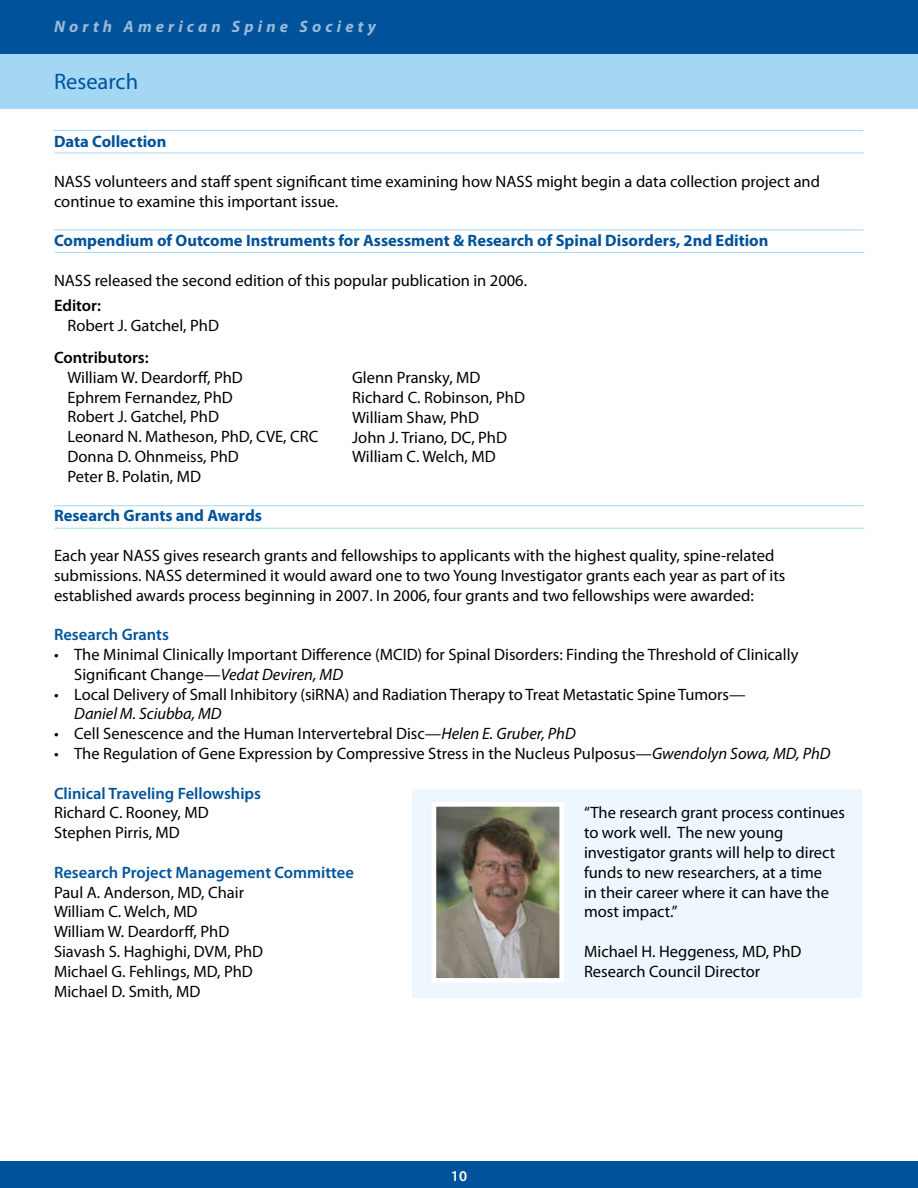
<style>
.page{position:relative;width:918px;height:1188px;background:#fff}
.page>*{position:absolute;margin:0;border:0;box-sizing:border-box;transform-origin:0 0}
.t1{font:22.5px "Myriad Pro";color:#00539b}
.t2{font:16.5px/19.8px "Myriad Pro";color:#000}
.t3{font:700 16.5px "Myriad Pro";color:#00539b}
.t4{font:600 16.5px "Myriad Pro";color:#00539b}
.t5{font:italic 700 16.5px "Myriad Pro";letter-spacing:.25em;color:#99bad7}
.t6{font:600 16.5px "Myriad Pro";color:#000}
.t7{font:italic 16.5px "Myriad Pro";letter-spacing:-.005em;color:#000}
.t8{font:600 15px "Myriad Pro";color:#fff}
.s1{font-style:italic}
</style>
<div class="page">
<div style="left:0;top:0;width:918px;height:90px;background:#00539b"></div>
<div style="left:0;top:1162px;width:918px;height:26px;background:#00539b"></div>
<div style="left:0;top:54px;width:918px;height:54px;background:#a4d7f4"></div>
<hr style="left:55px;top:528px;width:809px;height:1px;background:#a4d7f4">
<hr style="left:54px;top:505px;width:809px;height:1px;background:#a4d7f4">
<div style="left:412px;top:789px;width:450px;height:209px;background:#edf7fd"></div>
<img style="left:432px;top:802px;width:132px;height:180px">
<hr style="left:55px;top:153px;width:809px;height:1px;background:#a4d7f4">
<hr style="left:54px;top:130px;width:809px;height:1px;background:#a4d7f4">
<hr style="left:55px;top:252px;width:809px;height:1px;background:#a4d7f4">
<hr style="left:54px;top:230px;width:809px;height:1px;background:#a4d7f4">
<p class="t5" style="left:54px;top:16px;width:323px">North American Spine Society</p>
<h1 class="t1" style="left:54px;top:67px;width:86px">Research</h1>
<p class="t3" style="left:54px;top:131px;width:114px">Data Collection</p>
<p class="t2" style="left:54px;top:171px;width:768px">NASS volunteers and staff spent significant time examining how NASS might begin a data collection project and continue to examine this important issue.</p>
<p class="t3" style="left:54px;top:230px;width:716px">Compendium of Outcome Instruments for Assessment &amp; Research of Spinal Disorders, 2nd Edition</p>
<p class="t2" style="left:54px;top:270px;width:475px">NASS released the second edition of this popular publication in 2006.</p>
<p class="t6" style="left:54px;top:295px;width:49px">Editor:</p>
<p class="t2" style="left:67px;top:316px;width:153px">Robert J. Gatchel, PhD</p>
<p class="t6" style="left:54px;top:347px;width:96px">Contributors:</p>
<p class="t2" style="left:67px;top:367px;width:252px">William W. Deardorff, PhD<br>Ephrem Fernandez, PhD<br>Robert J. Gatchel, PhD<br>Leonard N. Matheson, PhD, CVE, CRC<br>Donna D. Ohnmeiss, PhD<br>Peter B. Polatin, MD</p>
<p class="t3" style="left:54px;top:505px;width:209px">Research Grants and Awards</p>
<p class="t2" style="left:54px;top:545px;width:733px">Each year NASS gives research grants and fellowships to applicants with the highest quality, spine-related submissions. NASS determined it would award one to two Young Investigator grants each year as part of its established awards process beginning in 2007. In 2006, four grants and two fellowships were awarded:</p>
<p class="t4" style="left:54px;top:624px;width:116px">Research Grants</p>
<p class="t2" style="left:74px;top:644px;width:726px;text-indent:-20px">• The Minimal Clinically Important Difference (MCID) for Spinal Disorders: Finding the Threshold of Clinically<br>Significant Change—<span class="s1">Vedat Deviren, MD</span></p>
<p class="t2" style="left:54px;top:684px;width:693px">• Local Delivery of Small Inhibitory (siRNA) and Radiation Therapy to Treat Metastatic Spine Tumors—</p>
<p class="t7" style="left:74px;top:704px;width:149px">Daniel M. Sciubba, MD</p>
<p class="t2" style="left:54px;top:724px;width:523px">• Cell Senescence and the Human Intervertebral Disc—<span class="s1">Helen E. Gruber, PhD</span></p>
<p class="t2" style="left:54px;top:743px;width:778px">• The Regulation of Gene Expression by Compressive Stress in the Nucleus Pulposus—<span class="s1">Gwendolyn Sowa, MD, PhD</span></p>
<p class="t4" style="left:54px;top:783px;width:209px">Clinical Traveling Fellowships</p>
<p class="t2" style="left:54px;top:803px;width:156px">Richard C. Rooney, MD<br>Stephen Pirris, MD</p>
<p class="t4" style="left:54px;top:862px;width:302px">Research Project Management Committee</p>
<p class="t2" style="left:54px;top:882px;width:211px">Paul A. Anderson, MD, Chair<br>William C. Welch, MD<br>William W. Deardorff, PhD<br>Siavash S. Haghighi, DVM, PhD<br>Michael G. Fehlings, MD, PhD<br>Michael D. Smith, MD</p>
<p class="t2" style="left:352px;top:367px;width:174px">Glenn Pransky, MD<br>Richard C. Robinson, PhD<br>William Shaw, PhD<br>John J. Triano, DC, PhD<br>William C. Welch, MD</p>
<p class="t2" style="left:584px;top:803px;width:263px">“The research grant process continues to work well. The new young investigator grants will help to direct funds to new researchers, at a time<br>in their career where it can have the most impact.”</p>
<p class="t2" style="left:584px;top:941px;width:219px">Michael H. Heggeness, MD, PhD<br>Research Council Director</p>
<p class="t8" style="left:451px;top:1166px;width:18px">10</p>
</div>
